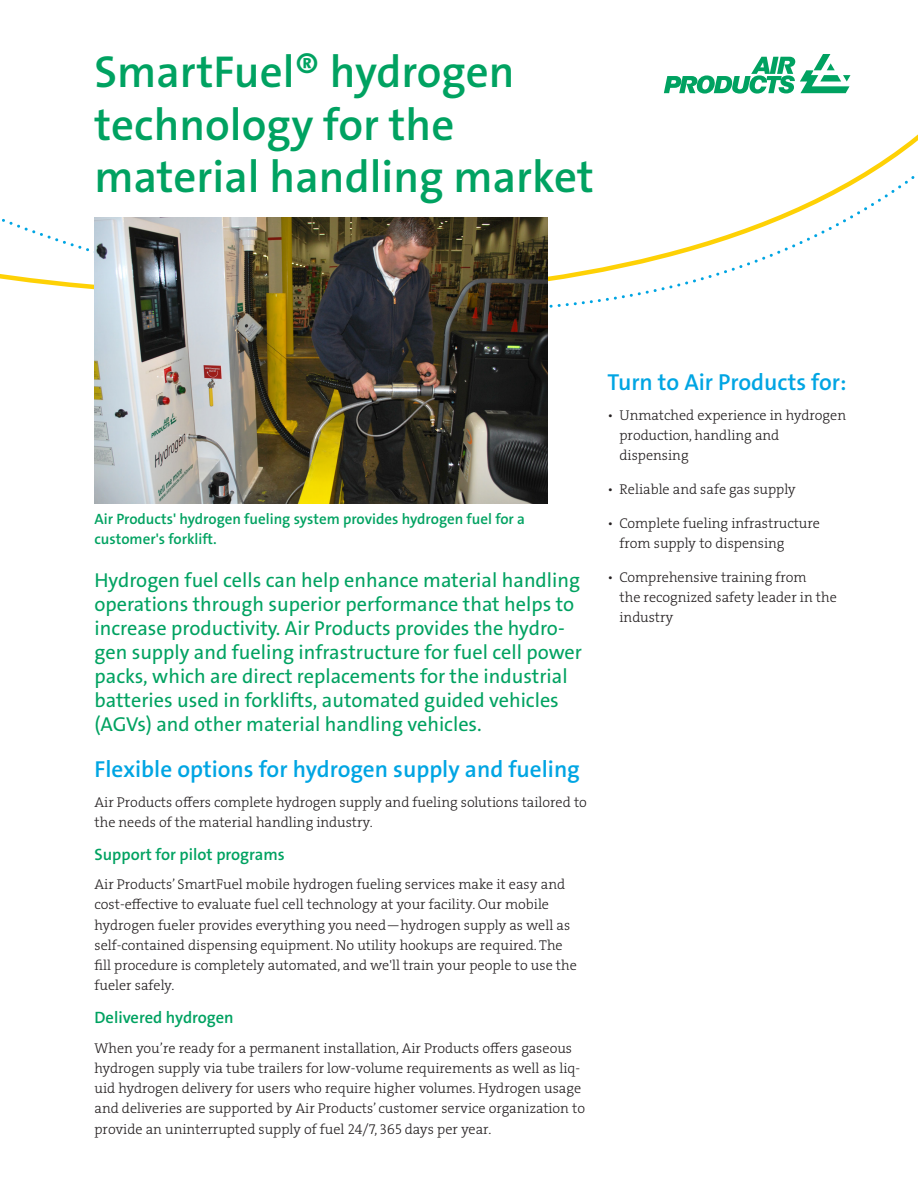
<style>
.page{position:relative;width:918px;height:1188px;background:#fff}
.page>*{position:absolute;margin:0;border:0;box-sizing:border-box;transform-origin:0 0}
.t1{font:600 45px/52.5px "The Sans LF";color:#00a261}
.t2{font:600 23.25px "The Sans LF";color:#00a5e3}
.t3{font:20.25px/24px "The Sans LF";color:#00a261}
.t4{font:600 16.5px "The Sans LF";color:#00a261}
.t5{font:600 15px/20.2px "The Sans LF";color:#00a261}
.t6{font:14.25px/20.2px "The Serif LP3 Lig";color:#231f20}
</style>
<div class="page">
<svg style="left:0;top:159px;width:915px;height:149px"></svg>
<svg style="left:664px;top:54px;width:186px;height:40px"></svg>
<img style="left:94px;top:218px;width:454px;height:286px">
<h1 class="t1" style="left:94px;top:46px;width:501px">SmartFuel® hydrogen technology for the material handling market</h1>
<p class="t5" style="left:94px;top:509px;width:432px">Air Products' hydrogen fueling system provides hydrogen fuel for a customer's forklift.</p>
<p class="t3" style="left:94px;top:569px;width:489px">Hydrogen fuel cells can help enhance material handling operations through superior performance that helps to increase productivity. Air Products provides the hydro&shy;gen supply and fueling infrastructure for fuel cell power packs, which are direct replacements for the industrial batteries used in forklifts, automated guided vehicles (AGVs) and other material handling vehicles.</p>
<h2 class="t2" style="left:94px;top:755px;width:487px">Flexible options for hydrogen supply and fueling</h2>
<p class="t6" style="left:94px;top:792px;width:494px">Air Products offers complete hydrogen supply and fueling solutions tailored to the needs of the material handling industry.</p>
<p class="t4" style="left:94px;top:844px;width:192px">Support for pilot programs</p>
<p class="t6" style="left:94px;top:874px;width:484px">Air Products’ SmartFuel mobile hydrogen fueling services make it easy and cost-effective to evaluate fuel cell technology at your facility. Our mobile hydrogen fueler provides everything you need—hydrogen supply as well as self-contained dispensing equipment. No utility hookups are required. The fill procedure is completely automated, and we'll train your people to use the fueler safely.</p>
<p class="t4" style="left:94px;top:1007px;width:141px">Delivered hydrogen</p>
<p class="t6" style="left:94px;top:1038px;width:492px">When you’re ready for a permanent installation, Air Products offers gaseous hydrogen supply via tube trailers for low-volume requirements as well as liq&shy;uid hydrogen delivery for users who require higher volumes. Hydrogen usage and deliveries are supported by Air Products’ customer service organization to provide an uninterrupted supply of fuel 24/7, 365 days per year.</p>
<h2 class="t2" style="left:608px;top:368px;width:241px">Turn to Air Products for:</h2>
<p class="t6" style="left:619px;top:405px;width:228px;text-indent:-12px">• Unmatched experience in hydrogen production, handling and dispensing</p>
<p class="t6" style="left:608px;top:479px;width:190px">• Reliable and safe gas supply</p>
<p class="t6" style="left:619px;top:513px;width:202px;text-indent:-12px">• Complete fueling infrastructure from supply to dispensing</p>
<p class="t6" style="left:619px;top:567px;width:219px;text-indent:-12px">• Comprehensive training from<br>the recognized safety leader in the industry</p>
</div>
